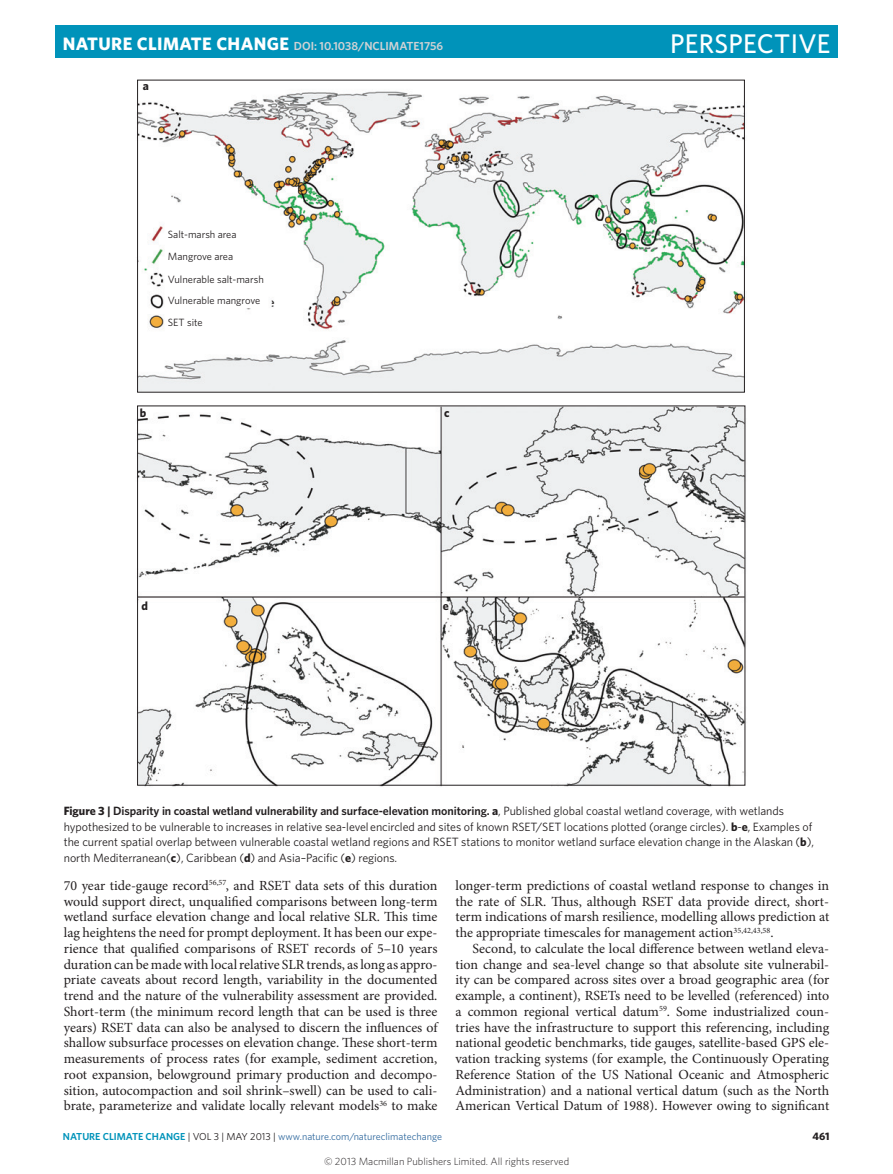
<style>
.page{position:relative;width:893px;height:1174px;background:#fff}
.page>*{position:absolute;margin:0;border:0;box-sizing:border-box;transform-origin:0 0}
.t1{font:500 27px "Whitney";letter-spacing:.01em;color:#fff}
.Body_first{font:13.95px/15.8px "Minion Pro";letter-spacing:-.005em;color:#231f20;text-align:justify}
.Body_text{font:13.95px/15.8px "Minion Pro";color:#231f20;text-align:justify}
.Figure_caption{font:12px/15.8px "Whitney";letter-spacing:-.005em;color:#231f20}
.t2{font:700 12px "Whitney";color:#231f20}
.t3{font:600 11.7px "Whitney";color:#d1d2d4}
.t4{font:700 10.8px "Whitney";color:#231f20}
.t5{font:10.5px/22.2px "Whitney";color:#231f20}
.t6{font:300 10.5px "Whitney";color:#231f20}
.t7{font:10.2px "Whitney";color:#316a9f}
.s1{font-weight:700;font-size:18px;color:#fff}
.s2{font-weight:700}
.s3{font-weight:600}
.s4{font-weight:600;color:#0093ba}
.s5{color:#231f20}
</style>
<div class="page">
<svg style="left:137px;top:80px;width:608px;height:705px"></svg>
<div style="left:55px;top:25px;width:783px;height:33px;background:#0093ba"></div>
<p class="t3" style="left:63px;top:38px;width:382px"><span class="s1">NATURE CLIMATE CHANGE</span> DOI: 10.1038/NCLIMATE1756</p>
<h1 class="t1" style="left:670px;top:25px;width:162px">PERSPECTIVE</h1>
<p class="t2" style="left:143px;top:78px;width:8px">a</p>
<p class="t5" style="left:168px;top:222px;width:70px">Salt-marsh area<br>Mangrove area</p>
<p class="t5" style="left:168px;top:268px;width:97px">Vulnerable salt-marsh</p>
<p class="t5" style="left:168px;top:289px;width:94px">Vulnerable mangrove</p>
<p class="t5" style="left:168px;top:311px;width:36px">SET site</p>
<p class="t2" style="left:140px;top:405px;width:8px">b</p>
<p class="t2" style="left:444px;top:405px;width:7px">c</p>
<p class="t2" style="left:142px;top:597px;width:8px">d</p>
<p class="t2" style="left:443px;top:597px;width:8px">e</p>
<p class="Figure_caption" style="left:64px;top:802px;width:752px"><span class="s2">Figure 3 |</span> <span class="s3">Disparity in coastal wetland vulnerability and surface-elevation monitoring.</span> <span class="s2">a</span>, Published global coastal wetland coverage, with wetlands hypothesized to be vulnerable to increases in relative sea-level encircled and sites of known RSET/SET locations plotted (orange circles). <span class="s2">b</span>-<span class="s2">e</span>, Examples of the current spatial overlap between vulnerable coastal wetland regions and RSET stations to monitor wetland surface elevation change in the Alaskan (<span class="s2">b</span>), north Mediterranean(<span class="s2">c</span>), Caribbean (<span class="s2">d</span>) and Asia–Pacific (<span class="s2">e</span>) regions.</p>
<p class="Body_first" style="left:64px;top:878px;width:375px">70 year tide-gauge record<sup>56,57</sup>, and RSET data sets of this duration would support direct, unqualified comparisons between long-term wetland surface elevation change and local relative SLR. This time lag heightens the need for prompt deployment. It has been our expe&shy;rience that qualified comparisons of RSET records of 5–10 years duration can be made with local relative SLR trends, as long as appro&shy;priate caveats about record length, variability in the documented trend and the nature of the vulnerability assessment are provided.<br>Short-term (the minimum record length that can be used is three years) RSET data can also be analysed to discern the influences of shallow subsurface processes on elevation change. These short-term measurements of process rates (for example, sediment accretion, root expansion, belowground primary production and decompo&shy;sition, autocompaction and soil shrink–swell) can be used to cali&shy;brate, parameterize and validate locally relevant models<sup>36</sup> to make</p>
<p class="Body_first" style="left:455px;top:878px;width:375px">longer-term predictions of coastal wetland response to changes in the rate of SLR. Thus, although RSET data provide direct, short&shy;term indications of marsh resilience, modelling allows prediction at the appropriate timescales for management action<sup>35,42,43,58</sup>.</p>
<p class="Body_text" style="left:455px;top:941px;width:375px;text-indent:17px">Second, to calculate the local difference between wetland eleva&shy;tion change and sea-level change so that absolute site vulnerabil&shy;ity can be compared across sites over a broad geographic area (for example, a continent), RSETs need to be levelled (referenced) into a common regional vertical datum<sup>59</sup>. Some industrialized coun&shy;tries have the infrastructure to support this referencing, including national geodetic benchmarks, tide gauges, satellite-based GPS ele&shy;vation tracking systems (for example, the Continuously Operating Reference Station of the US National Oceanic and Atmospheric Administration) and a national vertical datum (such as the North American Vertical Datum of 1988). However owing to significant</p>
<p class="t7" style="left:63px;top:1129px;width:381px"><span class="s4">NATURE CLIMATE CHANGE</span> <span class="s5">| VOL 3 | MAY 2013 |</span> www.nature.com/natureclimatechange</p>
<p class="t4" style="left:812px;top:1128px;width:19px">461</p>
<p class="t6" style="left:324px;top:1154px;width:247px">© 2013 Macmillan Publishers Limited. All rights reserved</p>
</div>
